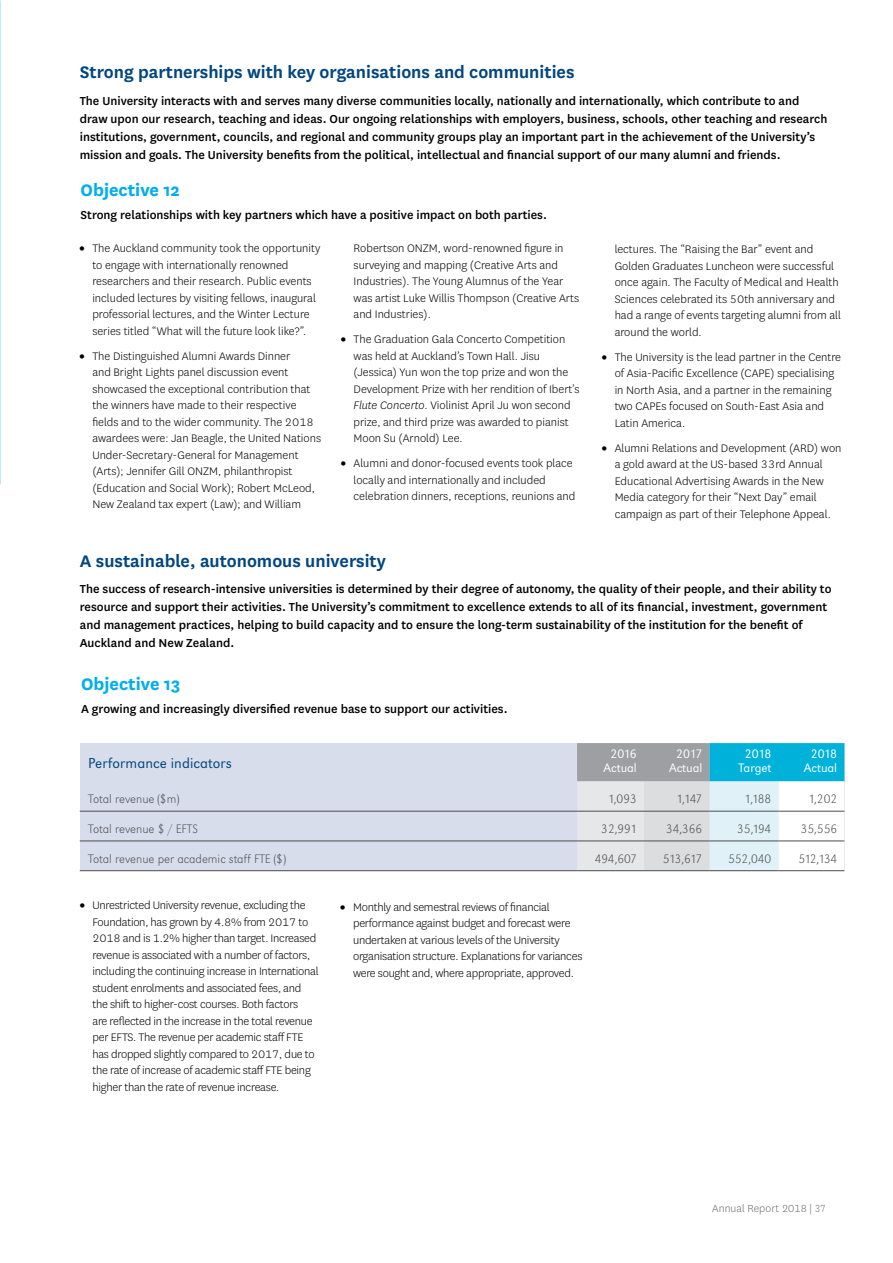
<style>
.page{position:relative;width:893px;height:1263px;background:#fff}
.page>*{position:absolute;margin:0;border:0;box-sizing:border-box;transform-origin:0 0}
.t1{font:600 19.5px "National";color:#00467f}
.t2{font:700 19.5px "National";color:#00aeef}
.t3{font:300 15px "Grot Macron";letter-spacing:.005em;color:#00467f}
.t4{font:500 13.5px/18px "National";color:#000}
.t5{font:300 12.75px/16.5px "National";color:#000}
.t6{font:300 12.75px/16.5px "National";letter-spacing:-.02em;color:#000}
.t7{font:12.75px "Grot Macron Extra Lt";color:#4d4d4f}
.t8{font:300 12.75px/14.2px "Grot Macron";color:#fff;text-align:center}
.t9{font:300 12px "National";letter-spacing:.005em;color:#6d6e71}
.s1{font-weight:900}
.s2{font-style:italic}
</style>
<div class="page">
<div style="left:80px;top:743px;width:764px;height:128px;background:#d7ddeb"></div>
<svg style="left:577px;top:743px;width:267px;height:127px"></svg>
<hr style="left:80px;top:811px;width:497px;height:1px;background:#4d4d4f">
<hr style="left:644px;top:811px;width:66px;height:1px;background:#4d4d4f">
<hr style="left:710px;top:811px;width:68px;height:1px;background:#4d4d4f">
<hr style="left:778px;top:811px;width:66px;height:1px;background:#4d4d4f">
<hr style="left:80px;top:841px;width:497px;height:1px;background:#4d4d4f">
<hr style="left:644px;top:841px;width:66px;height:1px;background:#4d4d4f">
<hr style="left:710px;top:841px;width:68px;height:1px;background:#4d4d4f">
<hr style="left:778px;top:841px;width:66px;height:1px;background:#4d4d4f">
<hr style="left:80px;top:870px;width:497px;height:1px;background:#4d4d4f">
<hr style="left:644px;top:870px;width:66px;height:1px;background:#4d4d4f">
<hr style="left:710px;top:870px;width:68px;height:1px;background:#4d4d4f">
<hr style="left:778px;top:870px;width:66px;height:1px;background:#4d4d4f">
<hr style="left:577px;top:811px;width:67px;height:1px;background:#4d4d4f">
<hr style="left:577px;top:841px;width:67px;height:1px;background:#4d4d4f">
<hr style="left:577px;top:870px;width:67px;height:1px;background:#4d4d4f">
<img style="left:0;top:0;width:1px;height:484px">
<h1 class="t1" style="left:80px;top:59px;width:496px">Strong partnerships with key organisations and communities</h1>
<p class="t4" style="left:80px;top:91px;width:749px">The University interacts with and serves many diverse communities locally, nationally and internationally, which contribute to and draw upon our research, teaching and ideas. Our ongoing relationships with employers, business, schools, other teaching and research institutions, government, councils, and regional and community groups play an important part in the achievement of the University’s mission and goals. The University benefits from the political, intellectual and financial support of our many alumni and friends.</p>
<h1 class="t2" style="left:81px;top:176px;width:101px">Objective 12</h1>
<p class="t4" style="left:81px;top:205px;width:468px">Strong relationships with key partners which have a positive impact on both parties.</p>
<p class="t5" style="left:354px;top:240px;width:227px">Robertson ONZM, word-renowned figure in surveying and mapping (Creative Arts and Industries). The Young Alumnus of the Year was artist Luke Willis Thompson (Creative Arts and Industries).</p>
<p class="t5" style="left:354px;top:331px;width:227px;text-indent:-13px"><span class="s1">•</span> The Graduation Gala Concerto Competition was held at Auckland’s Town Hall. Jisu (Jessica) Yun won the top prize and won the Development Prize with her rendition of Ibert’s <span class="s2">Flute Concerto</span>. Violinist April Ju won second prize, and third prize was awarded to pianist Moon Su (Arnold) Lee.</p>
<p class="t5" style="left:354px;top:455px;width:223px;text-indent:-13px"><span class="s1">•</span> Alumni and donor-focused events took place locally and internationally and included celebration dinners, receptions, reunions and</p>
<p class="t5" style="left:92px;top:240px;width:229px;text-indent:-13px"><span class="s1">•</span> The Auckland community took the opportunity to engage with internationally renowned researchers and their research. Public events included lectures by visiting fellows, inaugural professorial lectures, and the Winter Lecture series titled “What will the future look like?”.</p>
<p class="t5" style="left:92px;top:347px;width:230px;text-indent:-13px"><span class="s1">•</span> The Distinguished Alumni Awards Dinner<br>and Bright Lights panel discussion event showcased the exceptional contribution that the winners have made to their respective fields and to the wider community. The 2018 awardees were: Jan Beagle, the United Nations Under-Secretary-General for Management (Arts); Jennifer Gill ONZM, philanthropist (Education and Social Work); Robert McLeod, New Zealand tax expert (Law); and William</p>
<p class="t5" style="left:615px;top:240px;width:228px">lectures. The “Raising the Bar” event and Golden Graduates Luncheon were successful once again. The Faculty of Medical and Health Sciences celebrated its 50th anniversary and had a range of events targeting alumni from all around the world.</p>
<p class="t5" style="left:615px;top:348px;width:228px;text-indent:-13px"><span class="s1">•</span> The University is the lead partner in the Centre of Asia-Pacific Excellence (CAPE) specialising in North Asia, and a partner in the remaining two CAPEs focused on South-East Asia and Latin America.</p>
<p class="t5" style="left:615px;top:439px;width:228px;text-indent:-13px"><span class="s1">•</span> Alumni Relations and Development (ARD) won a gold award at the US-based 33rd Annual Educational Advertising Awards in the New Media category for their “Next Day” email campaign as part of their Telephone Appeal.</p>
<h1 class="t1" style="left:80px;top:547px;width:308px">A sustainable, autonomous university</h1>
<p class="t4" style="left:80px;top:579px;width:753px">The success of research-intensive universities is determined by their degree of autonomy, the quality of their people, and their ability to resource and support their activities. The University’s commitment to excellence extends to all of its financial, investment, government and management practices, helping to build capacity and to ensure the long-term sustainability of the institution for the benefit of Auckland and New Zealand.</p>
<h1 class="t2" style="left:81px;top:670px;width:101px">Objective 13</h1>
<p class="t4" style="left:81px;top:699px;width:428px">A growing and increasingly diversified revenue base to support our activities.</p>
<p class="t3" style="left:88px;top:754px;width:145px">Performance indicators</p>
<p class="t8" style="left:603px;top:747px;width:35px">2016<br>Actual</p>
<p class="t8" style="left:669px;top:747px;width:35px">2017<br>Actual</p>
<p class="t8" style="left:739px;top:747px;width:34px">2018<br>Target</p>
<p class="t8" style="left:804px;top:747px;width:35px">2018<br>Actual</p>
<p class="t7" style="left:88px;top:791px;width:93px">Total revenue ($m)</p>
<p class="t7" style="left:608px;top:791px;width:31px">1,093</p>
<p class="t7" style="left:676px;top:791px;width:28px">1,147</p>
<p class="t7" style="left:744px;top:791px;width:29px">1,188</p>
<p class="t7" style="left:808px;top:791px;width:31px">1,202</p>
<p class="t7" style="left:88px;top:821px;width:111px">Total revenue $ / EFTS</p>
<p class="t7" style="left:601px;top:821px;width:37px">32,991</p>
<p class="t7" style="left:666px;top:821px;width:38px">34,366</p>
<p class="t7" style="left:737px;top:821px;width:36px">35,194</p>
<p class="t7" style="left:801px;top:821px;width:38px">35,556</p>
<p class="t7" style="left:88px;top:851px;width:199px">Total revenue per academic staff FTE ($)</p>
<p class="t7" style="left:595px;top:851px;width:44px">494,607</p>
<p class="t7" style="left:663px;top:851px;width:41px">513,617</p>
<p class="t7" style="left:728px;top:851px;width:45px">552,040</p>
<p class="t7" style="left:798px;top:851px;width:40px">512,134</p>
<p class="t6" style="left:92px;top:897px;width:228px;text-indent:-13px"><span class="s1">•</span> Unrestricted University revenue, excluding the Foundation, has grown by 4.8% from 2017 to 2018 and is 1.2% higher than target. Increased revenue is associated with a number of factors, including the continuing increase in International student enrolments and associated fees, and the shift to higher-cost courses. Both factors<br>are reflected in the increase in the total revenue per EFTS. The revenue per academic staff FTE has dropped slightly compared to 2017, due to the rate of increase of academic staff FTE being higher than the rate of revenue increase.</p>
<p class="t6" style="left:353px;top:898px;width:231px;text-indent:-13px"><span class="s1">•</span> Monthly and semestral reviews of financial performance against budget and forecast were undertaken at various levels of the University organisation structure. Explanations for variances were sought and, where appropriate, approved.</p>
<p class="t9" style="left:712px;top:1201px;width:115px">Annual Report 2018 | 37</p>
</div>
